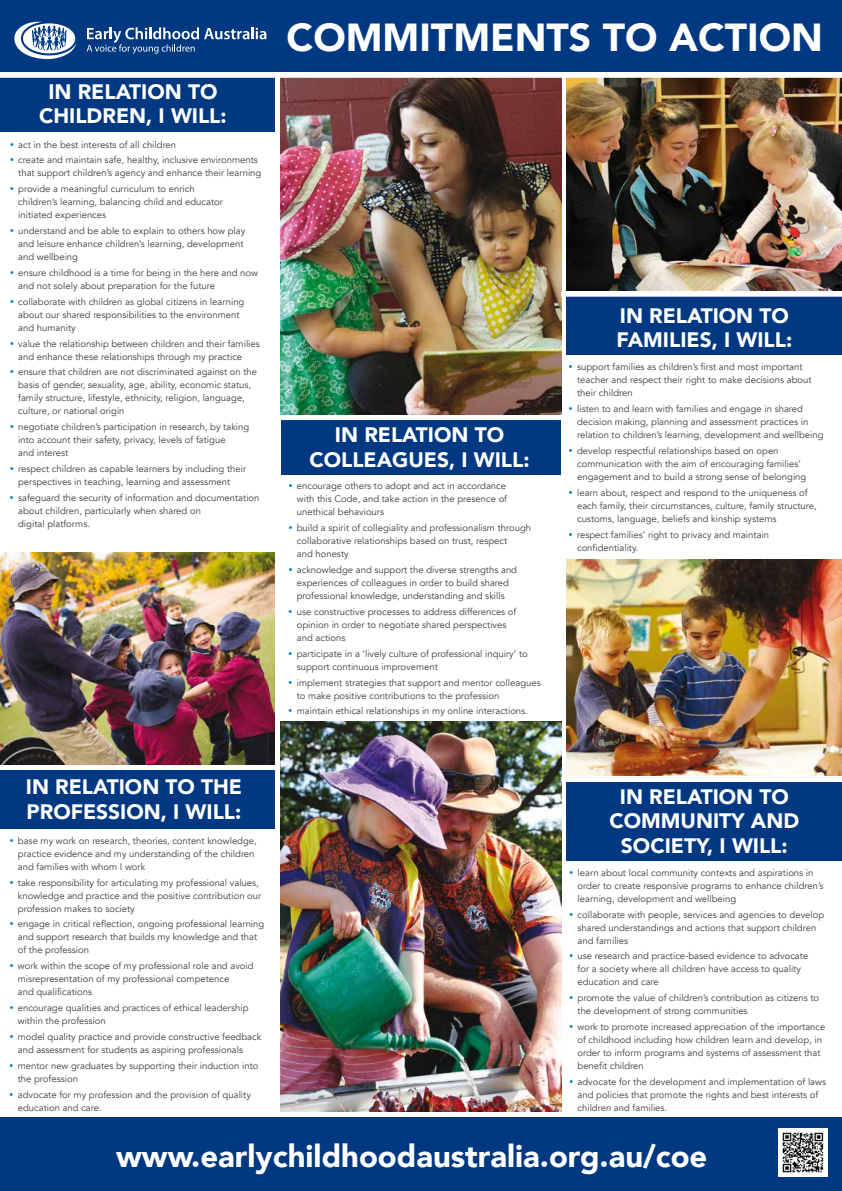
<style>
.page{position:relative;width:842px;height:1191px;background:#fff}
.page>*{position:absolute;margin:0;border:0;box-sizing:border-box;transform-origin:0 0}
.t1{font:900 39px "Avenir";color:#fff}
.t2{font:900 31px "Avenir";color:#fff}
.t3{font:900 20.9px/24.4px "Avenir";color:#fff;text-align:center}
.t4{font:9.5px/13px "Avenir";color:#3e3d40}
.s1{color:#007cbf}
</style>
<div class="page">
<img style="left:281px;top:78px;width:280px;height:336px">
<img style="left:281px;top:721px;width:280px;height:390px">
<img style="left:0;top:553px;width:275px;height:211px">
<img style="left:567px;top:78px;width:275px;height:213px">
<img style="left:567px;top:559px;width:275px;height:217px">
<div style="left:0;top:0;width:842px;height:72px;background:#003882"></div>
<div style="left:0;top:77px;width:275px;height:55px;background:#003882"></div>
<div style="left:0;top:770px;width:275px;height:58px;background:#003882"></div>
<div style="left:281px;top:420px;width:280px;height:55px;background:#003882"></div>
<div style="left:567px;top:296px;width:275px;height:59px;background:#003882"></div>
<div style="left:567px;top:782px;width:275px;height:78px;background:#003882"></div>
<svg style="left:14px;top:22px;width:62px;height:37px"></svg>
<svg style="left:87px;top:27px;width:179px;height:27px"></svg>
<div style="left:0;top:73px;width:842px;height:5px;background:#fff"></div>
<div style="left:561px;top:292px;width:281px;height:5px;background:#fff"></div>
<div style="left:0;top:1118px;width:842px;height:73px;background:#003882"></div>
<img style="left:778px;top:1128px;width:49px;height:48px">
<h3 class="t3" style="left:39px;top:79px;width:189px">IN RELATION TO<br>CHILDREN, I WILL:</h3>
<p class="t4" style="left:10px;top:138px;width:168px"><span class="s1">•</span> act in the best interests of all children</p>
<p class="t4" style="left:18px;top:154px;width:245px;text-indent:-9px"><span class="s1">•</span> create and maintain safe, healthy, inclusive environments that support children’s agency and enhance their learning</p>
<p class="t4" style="left:18px;top:183px;width:206px;text-indent:-9px"><span class="s1">•</span> provide a meaningful curriculum to enrich children’s learning, balancing child and educator initiated experiences</p>
<p class="t4" style="left:18px;top:224px;width:229px;text-indent:-9px"><span class="s1">•</span> understand and be able to explain to others how play and leisure enhance children’s learning, development and wellbeing</p>
<p class="t4" style="left:18px;top:266px;width:241px;text-indent:-9px"><span class="s1">•</span> ensure childhood is a time for being in the here and now and not solely about preparation for the future</p>
<p class="t4" style="left:18px;top:295px;width:228px;text-indent:-9px"><span class="s1">•</span> collaborate with children as global citizens in learning about our shared responsibilities to the environment and humanity</p>
<p class="t4" style="left:18px;top:337px;width:243px;text-indent:-9px"><span class="s1">•</span> value the relationship between children and their families and enhance these relationships through my practice</p>
<p class="t4" style="left:18px;top:366px;width:240px;text-indent:-9px"><span class="s1">•</span> ensure that children are not discriminated against on the basis of gender, sexuality, age, ability, economic status, family structure, lifestyle, ethnicity, religion, language, culture, or national origin</p>
<p class="t4" style="left:18px;top:421px;width:233px;text-indent:-9px"><span class="s1">•</span> negotiate children’s participation in research, by taking into account their safety, privacy, levels of fatigue<br>and interest</p>
<p class="t4" style="left:18px;top:462px;width:229px;text-indent:-9px"><span class="s1">•</span> respect children as capable learners by including their perspectives in teaching, learning and assessment</p>
<p class="t4" style="left:18px;top:491px;width:243px;text-indent:-9px"><span class="s1">•</span> safeguard the security of information and documentation about children, particularly when shared on<br>digital platforms.</p>
<h1 class="t1" style="left:287px;top:4px;width:538px">COMMITMENTS TO ACTION</h1>
<h3 class="t3" style="left:309px;top:422px;width:222px">IN RELATION TO<br>COLLEAGUES, I WILL:</h3>
<p class="t4" style="left:297px;top:480px;width:212px;text-align:justify;text-indent:-9px"><span class="s1">•</span> encourage others to adopt and act in accordance with this Code, and take action in the presence of unethical behaviours</p>
<p class="t4" style="left:297px;top:521px;width:236px;text-indent:-9px"><span class="s1">•</span> build a spirit of collegiality and professionalism through collaborative relationships based on trust, respect<br>and honesty</p>
<p class="t4" style="left:288px;top:563px;width:230px;text-align:center"><span class="s1">•</span> acknowledge and support the diverse strengths and experiences of colleagues in order to build shared professional knowledge, understanding and skills</p>
<p class="t4" style="left:297px;top:605px;width:221px;text-indent:-9px"><span class="s1">•</span> use constructive processes to address differences of opinion in order to negotiate shared perspectives and actions</p>
<p class="t4" style="left:297px;top:647px;width:232px;text-indent:-9px"><span class="s1">•</span> participate in a ‘lively culture of professional inquiry’ to support continuous improvement</p>
<p class="t4" style="left:297px;top:676px;width:245px;text-indent:-9px"><span class="s1">•</span> implement strategies that support and mentor colleagues to make positive contributions to the profession</p>
<p class="t4" style="left:288px;top:705px;width:241px"><span class="s1">•</span> maintain ethical relationships in my online interactions.</p>
<h3 class="t3" style="left:616px;top:303px;width:177px;text-align:left">IN RELATION TO<br>FAMILIES, I WILL:</h3>
<p class="t4" style="left:577px;top:360px;width:236px;text-indent:-9px"><span class="s1">•</span> support families as children’s first and most important teacher and respect their right to make decisions about their children</p>
<p class="t4" style="left:577px;top:402px;width:248px;text-indent:-9px"><span class="s1">•</span> listen to and learn with families and engage in shared decision making, planning and assessment practices in relation to children’s learning, development and wellbeing</p>
<p class="t4" style="left:577px;top:444px;width:231px;text-indent:-9px"><span class="s1">•</span> develop respectful relationships based on open communication with the aim of encouraging families’ engagement and to build a strong sense of belonging</p>
<p class="t4" style="left:577px;top:486px;width:241px;text-indent:-9px"><span class="s1">•</span> learn about, respect and respond to the uniqueness of each family, their circumstances, culture, family structure, customs, language, beliefs and kinship systems</p>
<p class="t4" style="left:577px;top:528px;width:194px;text-indent:-9px"><span class="s1">•</span> respect families’ right to privacy and maintain confidentiality.</p>
<h3 class="t3" style="left:26px;top:774px;width:218px;text-align:left">IN RELATION TO THE<br>PROFESSION, I WILL:</h3>
<p class="t4" style="left:18px;top:834px;width:240px;text-indent:-9px"><span class="s1">•</span> base my work on research, theories, content knowledge, practice evidence and my understanding of the children and families with whom I work</p>
<p class="t4" style="left:18px;top:876px;width:245px;text-indent:-9px"><span class="s1">•</span> take responsibility for articulating my professional values, knowledge and practice and the positive contribution our profession makes to society</p>
<p class="t4" style="left:18px;top:917px;width:248px;text-indent:-9px"><span class="s1">•</span> engage in critical reflection, ongoing professional learning and support research that builds my knowledge and that of the profession</p>
<p class="t4" style="left:18px;top:959px;width:237px;text-indent:-9px"><span class="s1">•</span> work within the scope of my professional role and avoid misrepresentation of my professional competence<br>and qualifications</p>
<p class="t4" style="left:18px;top:1001px;width:232px;text-indent:-9px"><span class="s1">•</span> encourage qualities and practices of ethical leadership within the profession</p>
<p class="t4" style="left:18px;top:1030px;width:245px;text-indent:-9px"><span class="s1">•</span> model quality practice and provide constructive feedback and assessment for students as aspiring professionals</p>
<p class="t4" style="left:18px;top:1059px;width:242px;text-indent:-9px"><span class="s1">•</span> mentor new graduates by supporting their induction into the profession</p>
<p class="t4" style="left:18px;top:1088px;width:235px;text-indent:-9px"><span class="s1">•</span> advocate for my profession and the provision of quality education and care.</p>
<h3 class="t3" style="left:609px;top:784px;width:191px">IN RELATION TO<br>COMMUNITY AND<br>SOCIETY, I WILL:</h3>
<p class="t4" style="left:578px;top:866px;width:247px;text-indent:-9px"><span class="s1">•</span> learn about local community contexts and aspirations in order to create responsive programs to enhance children’s learning, development and wellbeing</p>
<p class="t4" style="left:578px;top:908px;width:248px;text-indent:-9px"><span class="s1">•</span> collaborate with people, services and agencies to develop shared understandings and actions that support children and families</p>
<p class="t4" style="left:577px;top:950px;width:232px;text-indent:-9px"><span class="s1">•</span> use research and practice-based evidence to advocate for a society where all children have access to quality education and care</p>
<p class="t4" style="left:577px;top:991px;width:243px;text-indent:-9px"><span class="s1">•</span> promote the value of children’s contribution as citizens to the development of strong communities</p>
<p class="t4" style="left:577px;top:1020px;width:249px;text-indent:-9px"><span class="s1">•</span> work to promote increased appreciation of the importance of childhood including how children learn and develop, in order to inform programs and systems of assessment that benefit children</p>
<p class="t4" style="left:577px;top:1075px;width:250px;text-indent:-9px"><span class="s1">•</span> advocate for the development and implementation of laws and policies that promote the rights and best interests of children and families.</p>
<h2 class="t2" style="left:116px;top:1129px;width:593px">www.earlychildhoodaustralia.org.au/coe</h2>
</div>
